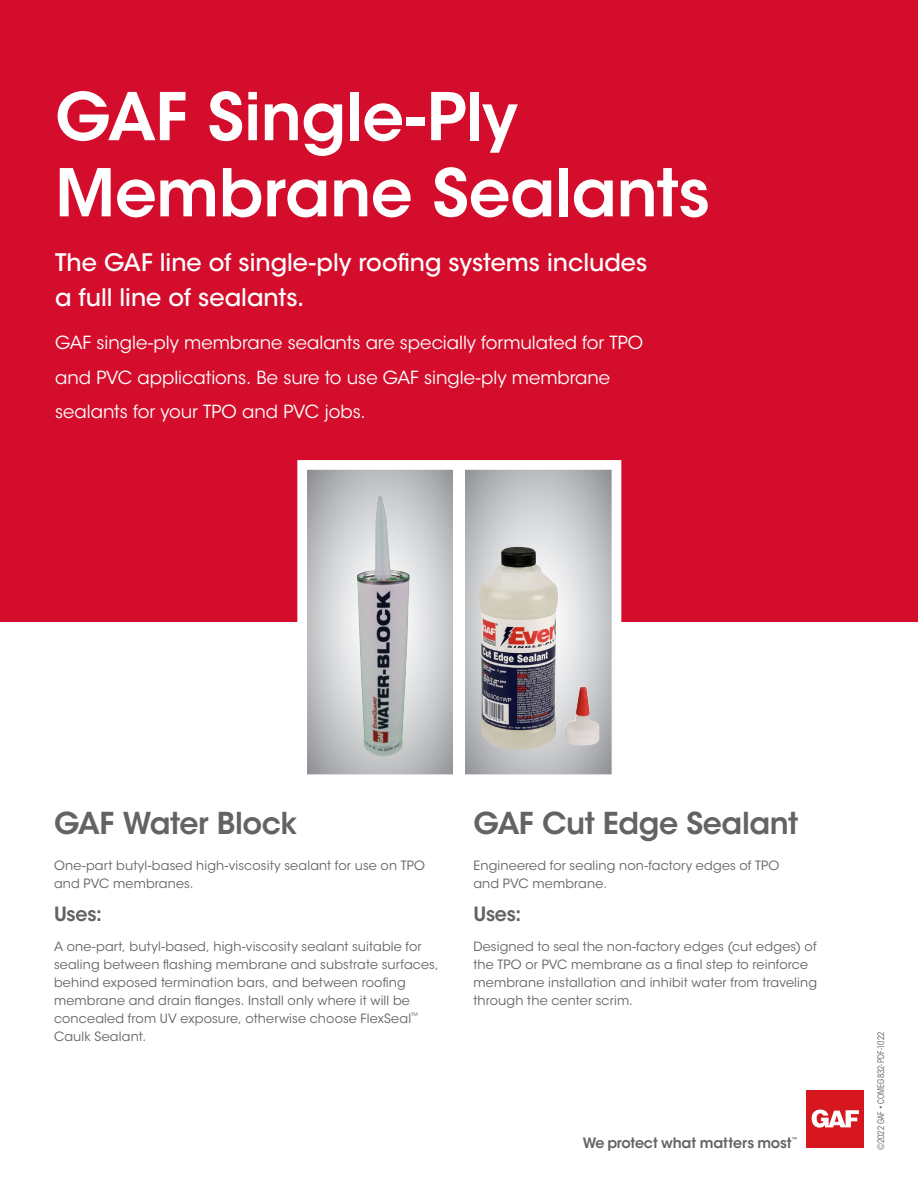
<style>
.page{position:relative;width:918px;height:1188px;background:#fff}
.page>*{position:absolute;margin:0;border:0;box-sizing:border-box;transform-origin:0 0}
.FRONT_HEADLINE_43pt{font:600 65.25px/76.2px "ITC Avant Garde Std";letter-spacing:-.005em;color:#fff}
.BACK_Headline_20pt{font:600 30px "ITC Avant Garde Std";letter-spacing:-.015em;color:#636366}
.FRONT_SUBHEADLINE_be{font:500 24px/34.5px "ITC Avant Garde Std";color:#fff}
.BACK_Subhead_13pt{font:600 19.5px "ITC Avant Garde Std";letter-spacing:-.01em;color:#636366}
.FRONT_SUBHEADLINE_be-2{font:18px/34.5px "ITC Avant Garde Std";color:#fff}
.t1{font:600 14.25px "ITC Avant Garde Std";letter-spacing:-.02em;color:#636366}
.BACK_Body_Text_8_5_I{font:12.75px/18px "ITC Avant Garde Std";letter-spacing:.015em;color:#636366}
.Footnotes_6pt{font:condensed 9px "ITC Avant Garde Std";letter-spacing:.005em;color:#636366;scale:.93 1}
.t2{font:500 5.4px "ITC Avant Garde Std";color:#636366}
</style>
<div class="page">
<div style="left:0;top:0;width:918px;height:622px;background:#d30d2b"></div>
<svg style="left:297px;top:460px;width:324px;height:315px;background:#bbbabc"></svg>
<div style="left:807px;top:1090px;width:57px;height:58px;background:#d7171f"></div>
<svg style="left:812px;top:1109px;width:47px;height:19px"></svg>
<div style="left:453px;top:467px;width:12px;height:317px;background:#fff"></div>
<p class="FRONT_HEADLINE_43pt" style="left:55px;top:78px;width:656px">GAF Single-Ply<br>Membrane Sealants</p>
<p class="FRONT_SUBHEADLINE_be" style="left:55px;top:245px;width:594px">The GAF line of single-ply roofing systems includes a full line of sealants.</p>
<p class="FRONT_SUBHEADLINE_be-2" style="left:55px;top:326px;width:590px">GAF single-ply membrane sealants are specially formulated for TPO and PVC applications. Be sure to use GAF single-ply membrane sealants for your TPO and PVC jobs.</p>
<p class="BACK_Headline_20pt" style="left:54px;top:804px;width:245px">GAF Water Block</p>
<p class="BACK_Body_Text_8_5_I" style="left:54px;top:857px;width:373px">One-part butyl-based high-viscosity sealant for use on TPO and PVC membranes.</p>
<p class="BACK_Subhead_13pt" style="left:54px;top:901px;width:49px">Uses:</p>
<p class="BACK_Body_Text_8_5_I" style="left:54px;top:937px;width:386px">A one-part, butyl-based, high-viscosity sealant suitable for sealing between flashing membrane and substrate surfaces, behind exposed termination bars, and between roofing membrane and drain flanges. Install only where it will be concealed from UV exposure, otherwise choose FlexSeal<sup>™ </sup>Caulk Sealant.</p>
<p class="BACK_Headline_20pt" style="left:473px;top:804px;width:326px">GAF Cut Edge Sealant</p>
<p class="BACK_Body_Text_8_5_I" style="left:473px;top:857px;width:308px">Engineered for sealing non-factory edges of TPO and PVC membrane.</p>
<p class="BACK_Subhead_13pt" style="left:473px;top:901px;width:49px">Uses:</p>
<p class="BACK_Body_Text_8_5_I" style="left:473px;top:937px;width:345px">Designed to seal the non-factory edges (cut edges) of the TPO or PVC membrane as a final step to reinforce membrane installation and inhibit water from traveling through the center scrim.</p>
<p class="t1" style="left:583px;top:1133px;width:210px">We protect what matters most</p>
<p class="t2" style="left:792px;top:1136px;width:7px">™</p>
<p class="Footnotes_6pt" style="left:875px;top:1150px;width:129px;rotate:-90deg">©2022 GAF • COMEG832-PDF-1022</p>
</div>
